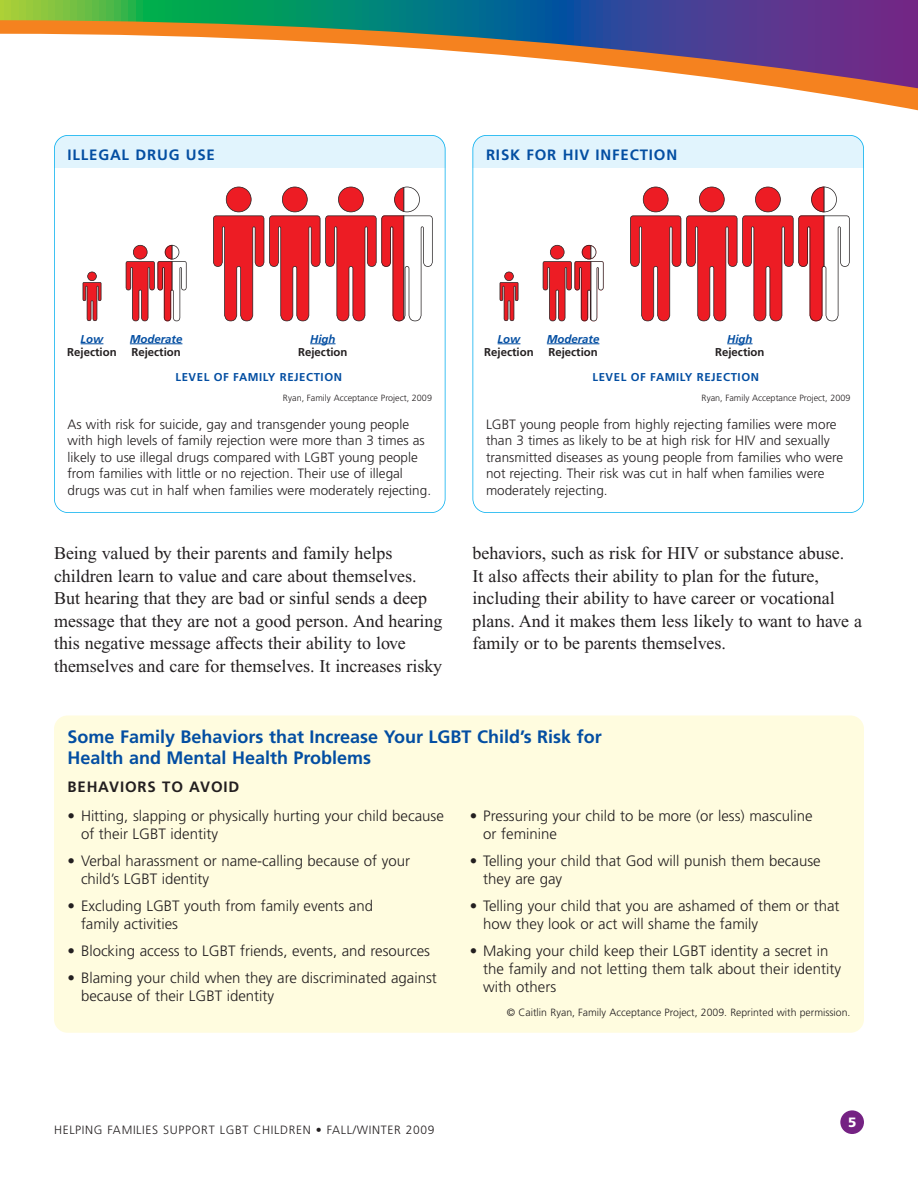
<style>
.page{position:relative;width:918px;height:1188px;background:#fff}
.page>*{position:absolute;margin:0;border:0;box-sizing:border-box;transform-origin:0 0}
.t1{font:18px/22.5px "Times New Roman";color:#231f20}
.t2{font:700 18px/21px "Frutiger";color:#034ea2}
.t3{font:300 15px/18px "Frutiger";color:#231f20}
.t4{font:700 15px "Frutiger";letter-spacing:.055em;color:#034ea2}
.t5{font:700 15px "Frutiger";letter-spacing:.055em;color:#231f20}
.t6{font:300 13.5px/16.5px "Frutiger";color:#231f20}
.t7{font:900 13.5px "Frutiger";color:#fff}
.t8{font:300 12px "Frutiger";letter-spacing:.055em;color:#231f20}
.t9{font:700 11.4px "Frutiger";color:#231f20}
.t10{font:700 11.4px "Frutiger";letter-spacing:.05em;color:#034ea2}
.t11{font:italic 700 11.4px "Frutiger";color:#034ea2}
.t12{font:300 10.5px "Frutiger";color:#231f20}
.t13{font:300 9px "Frutiger";color:#231f20}
</style>
<div class="page">
<svg style="left:0;top:0;width:918px;height:20px;background:#2f7277"></svg>
<svg style="left:0;top:20px;width:918px;height:91px"></svg>
<div style="left:840px;top:1110px;width:24px;height:24px;background:#752283;border-radius:50%"></div>
<div style="left:54px;top:135px;width:392px;height:67px;background:#e1f4fd;border-radius:14px"></div>
<div style="left:54px;top:169px;width:392px;height:170px;background:#fff"></div>
<div style="left:54px;top:135px;width:392px;height:378px;border:2px solid #00aeef;border-radius:14px"></div>
<svg style="left:83px;top:272px;width:18px;height:49px"></svg>
<svg style="left:213px;top:187px;width:220px;height:134px"></svg>
<hr style="left:403px;top:215px;width:1px;height:104px;background:#231f20">
<svg style="left:126px;top:245px;width:61px;height:76px"></svg>
<svg style="left:81px;top:344px;width:22px;height:1px"></svg>
<hr style="left:130px;top:344px;width:52px;height:1px;background:#034ea2">
<svg style="left:310px;top:344px;width:26px;height:1px"></svg>
<div style="left:472px;top:135px;width:392px;height:67px;background:#e1f4fd;border-radius:14px"></div>
<div style="left:472px;top:169px;width:392px;height:170px;background:#fff"></div>
<div style="left:472px;top:135px;width:392px;height:378px;border:2px solid #00aeef;border-radius:14px"></div>
<svg style="left:543px;top:245px;width:61px;height:76px"></svg>
<hr style="left:591px;top:261px;width:1px;height:59px;background:#231f20">
<svg style="left:500px;top:272px;width:18px;height:49px"></svg>
<svg style="left:630px;top:187px;width:220px;height:134px"></svg>
<hr style="left:824px;top:215px;width:1px;height:52px;background:#231f20">
<svg style="left:498px;top:344px;width:22px;height:1px"></svg>
<hr style="left:547px;top:344px;width:52px;height:1px;background:#034ea2">
<svg style="left:727px;top:344px;width:26px;height:1px"></svg>
<div style="left:54px;top:716px;width:810px;height:317px;background:#fffcdf;border-radius:14px"></div>
<p class="t4" style="left:68px;top:148px;width:149px">ILLEGAL DRUG USE</p>
<p class="t4" style="left:486px;top:148px;width:193px">RISK FOR HIV INFECTION</p>
<p class="t11" style="left:310px;top:334px;width:27px">High</p>
<p class="t9" style="left:298px;top:348px;width:51px">Rejection</p>
<p class="t10" style="left:175px;top:373px;width:168px">LEVEL OF FAMILY REJECTION</p>
<p class="t6" style="left:68px;top:417px;width:365px">As with risk for suicide, gay and transgender young people with high levels of family rejection were more than 3 times as likely to use illegal drugs compared with LGBT young people from families with little or no rejection. Their use of illegal drugs was cut in half when families were moderately rejecting.</p>
<p class="t11" style="left:130px;top:334px;width:54px">Moderate</p>
<p class="t9" style="left:131px;top:348px;width:51px">Rejection</p>
<p class="t11" style="left:81px;top:334px;width:24px">Low</p>
<p class="t9" style="left:67px;top:348px;width:51px">Rejection</p>
<p class="t13" style="left:283px;top:394px;width:151px">Ryan, Family Acceptance Project, 2009</p>
<p class="t11" style="left:727px;top:334px;width:27px">High</p>
<p class="t9" style="left:715px;top:348px;width:51px">Rejection</p>
<p class="t10" style="left:592px;top:373px;width:168px">LEVEL OF FAMILY REJECTION</p>
<p class="t6" style="left:486px;top:417px;width:359px">LGBT young people from highly rejecting families were more than 3 times as likely to be at high risk for HIV and sexually transmitted diseases as young people from families who were not rejecting. Their risk was cut in half when families were moderately rejecting.</p>
<p class="t11" style="left:547px;top:334px;width:54px">Moderate</p>
<p class="t9" style="left:548px;top:348px;width:51px">Rejection</p>
<p class="t11" style="left:498px;top:334px;width:24px">Low</p>
<p class="t9" style="left:484px;top:348px;width:51px">Rejection</p>
<p class="t13" style="left:701px;top:394px;width:151px">Ryan, Family Acceptance Project, 2009</p>
<p class="t1" style="left:54px;top:544px;width:390px">Being valued by their parents and family helps children learn to value and care about themselves.<br>But hearing that they are bad or sinful sends a deep message that they are not a good person. And hearing this negative message affects their ability to love themselves and care for themselves. It increases risky</p>
<p class="t1" style="left:472px;top:544px;width:391px">behaviors, such as risk for HIV or substance abuse.<br>It also affects their ability to plan for the future, including their ability to have career or vocational plans. And it makes them less likely to want to have a family or to be parents themselves.</p>
<p class="t2" style="left:68px;top:727px;width:536px">Some Family Behaviors that Increase Your LGBT Child’s Risk for<br>Health and Mental Health Problems</p>
<p class="t5" style="left:68px;top:781px;width:173px">BEHAVIORS TO AVOID</p>
<p class="t3" style="left:81px;top:808px;width:364px;text-indent:-14px">• Hitting, slapping or physically hurting your child because of their LGBT identity</p>
<p class="t3" style="left:81px;top:853px;width:331px;text-indent:-14px">• Verbal harassment or name-calling because of your child’s LGBT identity</p>
<p class="t3" style="left:81px;top:898px;width:294px;text-indent:-14px">• Excluding LGBT youth from family events and family activities</p>
<p class="t3" style="left:68px;top:943px;width:364px">• Blocking access to LGBT friends, events, and resources</p>
<p class="t3" style="left:81px;top:970px;width:357px;text-indent:-14px">• Blaming your child when they are discriminated against because of their LGBT identity</p>
<p class="t3" style="left:483px;top:808px;width:331px;text-indent:-13px">• Pressuring your child to be more (or less) masculine or feminine</p>
<p class="t3" style="left:483px;top:853px;width:339px;text-indent:-13px">• Telling your child that God will punish them because they are gay</p>
<p class="t3" style="left:483px;top:898px;width:358px;text-indent:-13px">• Telling your child that you are ashamed of them or that how they look or act will shame the family</p>
<p class="t3" style="left:483px;top:943px;width:359px;text-indent:-13px">• Making your child keep their LGBT identity a secret in the family and not letting them talk about their identity with others</p>
<p class="t12" style="left:507px;top:1008px;width:345px">© Caitlin Ryan, Family Acceptance Project, 2009. Reprinted with permission.</p>
<p class="t8" style="left:54px;top:1125px;width:382px">HELPING FAMILIES SUPPORT LGBT CHILDREN • FALL/WINTER 2009</p>
<p class="t7" style="left:848px;top:1117px;width:10px">5</p>
</div>
